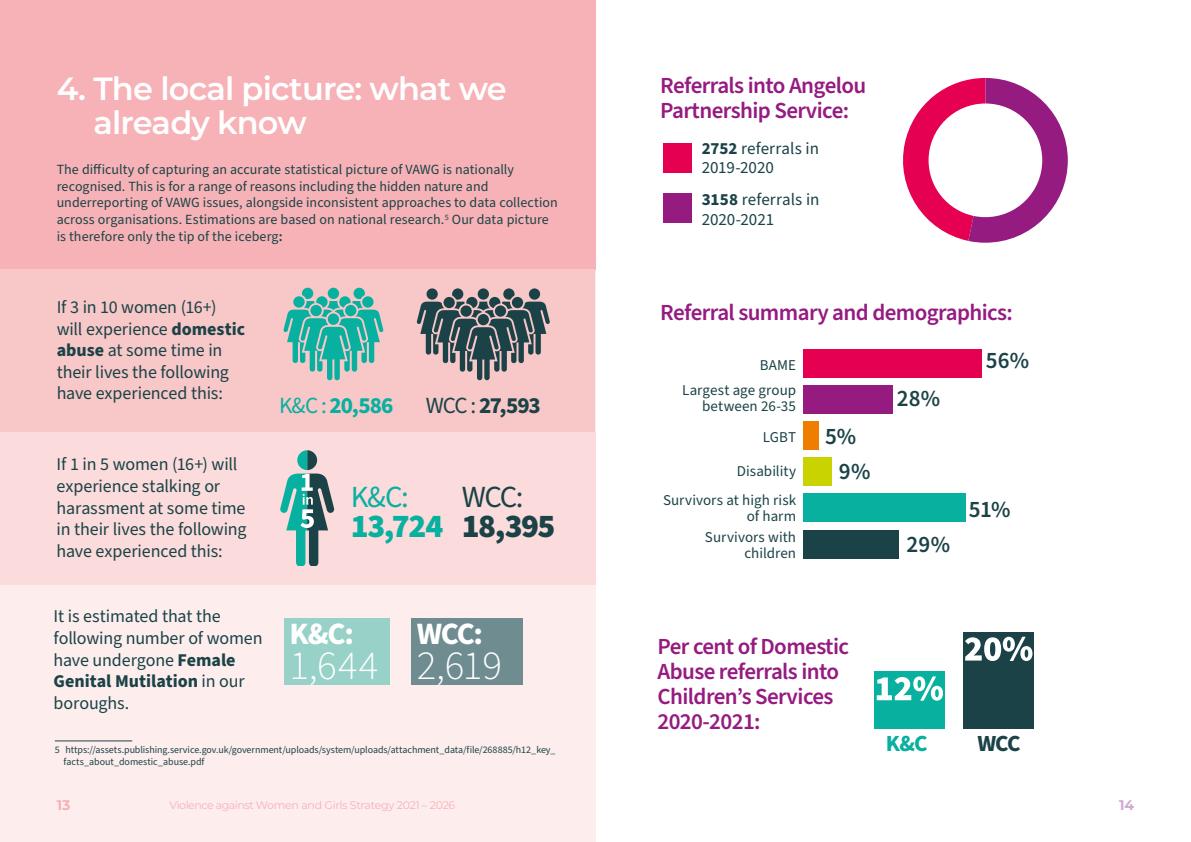
<style>
.page{position:relative;width:1191px;height:842px;background:#fff}
.page>*{position:absolute;margin:0;border:0;box-sizing:border-box;transform-origin:0 0}
.Body{font:300 41.1px "Source Sans Pro";letter-spacing:.01em;color:#fff}
.Body-2{font:900 33.2px "Source Sans Pro";color:#08b0a0}
.Body-3{font:900 33.2px "Source Sans Pro";color:#1b4347}
.t1{font:600 32px/34px "Montserrat";letter-spacing:-.025em;color:#fff}
.Body-4{font:700 31.1px "Source Sans Pro";color:#fff}
.Body-5{font:30.7px "Source Sans Pro";color:#08b0a0}
.Body-6{font:30.7px "Source Sans Pro";color:#1b4347}
.Body-7{font:700 23.1px "Source Sans Pro";color:#08b0a0}
.Body-8{font:700 23.1px "Source Sans Pro";letter-spacing:-.055em;color:#1b4347}
.Chart_titles{font:600 23px/25px "Source Sans Pro";letter-spacing:-.025em;color:#951b81}
.t2{font:600 23px/34.6px "Source Sans Pro";letter-spacing:.005em;color:#1b4347}
.body_large{font:18px/21.6px "Source Sans Pro";letter-spacing:-.01em;color:#1b4347}
.Body_bold{font:17px/18.4px "Source Sans Pro";color:#1b4347}
.t3{font:15px/16px "Source Sans Pro";letter-spacing:.005em;color:#1b4347;text-align:right}
.Body-9{font:14px/16.8px "Source Sans Pro";color:#1b4347}
.t4{font:700 14px "Montserrat";color:#f6b2b6}
.t5{font:700 14px "Montserrat";color:#d0a9d0}
.t6{font:11px "Montserrat";letter-spacing:-.03em;color:#f6b2b6}
.footnote{font:10px/12px "Source Sans Pro";letter-spacing:-.005em;color:#1b4347}
.s1{font-weight:600}
.s2{font-weight:700}
.s3{font-weight:400}
</style>
<div class="page">
<div style="left:0;top:0;width:595px;height:842px;background:#fdeded"></div>
<div style="left:0;top:0;width:595px;height:269px;background:#f6b2b6"></div>
<div style="left:0;top:269px;width:594px;height:170px;background:#f8c7c8"></div>
<div style="left:0;top:432px;width:595px;height:152px;background:#fbdbdb"></div>
<div style="left:284px;top:618px;width:106px;height:66px;background:#98d1c7"></div>
<div style="left:411px;top:618px;width:112px;height:66px;background:#6f8c91"></div>
<div style="left:662px;top:143px;width:29px;height:29px;background:#e50051"></div>
<div style="left:662px;top:194px;width:29px;height:29px;background:#951b81"></div>
<hr style="left:55px;top:740px;width:77px;height:1px;background:#1b4347">
<svg style="left:283px;top:288px;width:100px;height:92px"></svg>
<div style="left:328px;top:313px;width:11px;height:12px;background:#08b0a0;border-radius:50%"></div>
<svg style="left:417px;top:288px;width:133px;height:92px"></svg>
<div style="left:478px;top:314px;width:11px;height:11px;background:#1b4347;border-radius:50%"></div>
<svg style="left:280px;top:450px;width:54px;height:115px"></svg>
<svg style="left:903px;top:78px;width:164px;height:165px"></svg>
<div style="left:803px;top:493px;width:162px;height:29px;background:#08b0a0"></div>
<div style="left:803px;top:457px;width:29px;height:29px;background:#c8d300"></div>
<div style="left:803px;top:421px;width:16px;height:29px;background:#ef7d00"></div>
<div style="left:803px;top:385px;width:89px;height:29px;background:#951b81"></div>
<div style="left:803px;top:349px;width:178px;height:29px;background:#e50051"></div>
<div style="left:803px;top:529px;width:96px;height:29px;background:#1b4347"></div>
<div style="left:963px;top:632px;width:71px;height:97px;background:#1b4347"></div>
<div style="left:874px;top:671px;width:71px;height:58px;background:#08b0a0"></div>
<svg style="left:876px;top:676px;width:67px;height:25px"></svg>
<svg style="left:965px;top:637px;width:67px;height:24px"></svg>
<h1 class="t1" style="left:93px;top:71px;width:415px;text-indent:-37px">4. The local picture: what we already know</h1>
<p class="Body-9" style="left:57px;top:161px;width:502px">The difficulty of capturing an accurate statistical picture of VAWG is nationally recognised. This is for a range of reasons including the hidden nature and underreporting of VAWG issues, alongside inconsistent approaches to data collection across organisations. Estimations are based on national research.<sup>5</sup> Our data picture is therefore only the tip of the iceberg<span class="s1">:</span></p>
<p class="body_large" style="left:57px;top:297px;width:190px">If 3 in 10 women (16+) will experience <span class="s2">domestic</span></p>
<p class="body_large" style="left:57px;top:340px;width:174px"><span class="s2">abuse</span> at some time in their lives the following have experienced this:</p>
<p class="body_large" style="left:57px;top:454px;width:191px">If 1 in 5 women (16+) will experience stalking or harassment at some time in their lives the following have experienced this:</p>
<p class="body_large" style="left:54px;top:606px;width:210px">It is estimated that the following number of women have undergone <span class="s2">Female<br>Genital Mutilation</span> in our boroughs.</p>
<p class="Body-7" style="left:279px;top:389px;width:116px"><span class="s3">K&amp;C :</span> 20,586</p>
<p class="Body-8" style="left:426px;top:389px;width:116px"><span class="s3">WCC :</span> 27,593</p>
<p class="Body-5" style="left:351px;top:476px;width:60px">K&amp;C:</p>
<p class="Body-2" style="left:351px;top:503px;width:94px">13,724</p>
<p class="Body-6" style="left:462px;top:476px;width:63px">WCC:</p>
<p class="Body-3" style="left:462px;top:503px;width:95px">18,395</p>
<p class="Body-4" style="left:290px;top:612px;width:66px">K&amp;C:</p>
<p class="Body" style="left:290px;top:638px;width:90px">1,644</p>
<p class="Body-4" style="left:417px;top:612px;width:68px">WCC:</p>
<p class="Body" style="left:417px;top:638px;width:87px">2,619</p>
<p class="footnote" style="left:63px;top:744px;width:493px;text-indent:-9px">5 https://assets.publishing.service.gov.uk/government/uploads/system/uploads/attachment_data/file/268885/h12_key_ facts_about_domestic_abuse.pdf</p>
<p class="Chart_titles" style="left:660px;top:74px;width:208px">Referrals into Angelou<br>Partnership Service:</p>
<p class="Body_bold" style="left:701px;top:140px;width:119px"><span class="s2">2752</span> referrals in<br>2019-2020</p>
<p class="Body_bold" style="left:701px;top:190px;width:119px;line-height:19.8px"><span class="s2">3158</span> referrals in<br>2020-2021</p>
<p class="Chart_titles" style="left:660px;top:300px;width:354px">Referral summary and demographics:</p>
<p class="t2" style="left:986px;top:344px;width:45px">56%</p>
<p class="t2" style="left:896px;top:382px;width:45px">28%</p>
<p class="t2" style="left:839px;top:420px;width:33px;text-indent:-14px">5%<br>9%</p>
<p class="t2" style="left:968px;top:493px;width:43px">51%</p>
<p class="t2" style="left:906px;top:528px;width:45px">29%</p>
<p class="t3" style="left:760px;top:358px;width:38px">BAME</p>
<p class="t3" style="left:682px;top:383px;width:115px">Largest age group between 26-35</p>
<p class="t3" style="left:763px;top:430px;width:35px">LGBT</p>
<p class="t3" style="left:737px;top:464px;width:61px">Disability</p>
<p class="t3" style="left:663px;top:492px;width:134px">Survivors at high risk of harm</p>
<p class="t3" style="left:705px;top:529px;width:93px">Survivors with children</p>
<p class="Chart_titles" style="left:657px;top:634px;width:193px">Per cent of Domestic<br>Abuse referrals into<br>Children’s Services<br>2020-2021:</p>
<p class="Body-7" style="left:886px;top:728px;width:43px">K&amp;C</p>
<p class="Body-8" style="left:977px;top:728px;width:45px">WCC</p>
<p class="t4" style="left:57px;top:795px;width:15px">13</p>
<p class="t6" style="left:170px;top:797px;width:287px">Violence against Women and Girls Strategy 2021 – 2026</p>
<p class="t5" style="left:1119px;top:795px;width:17px">14</p>
</div>
